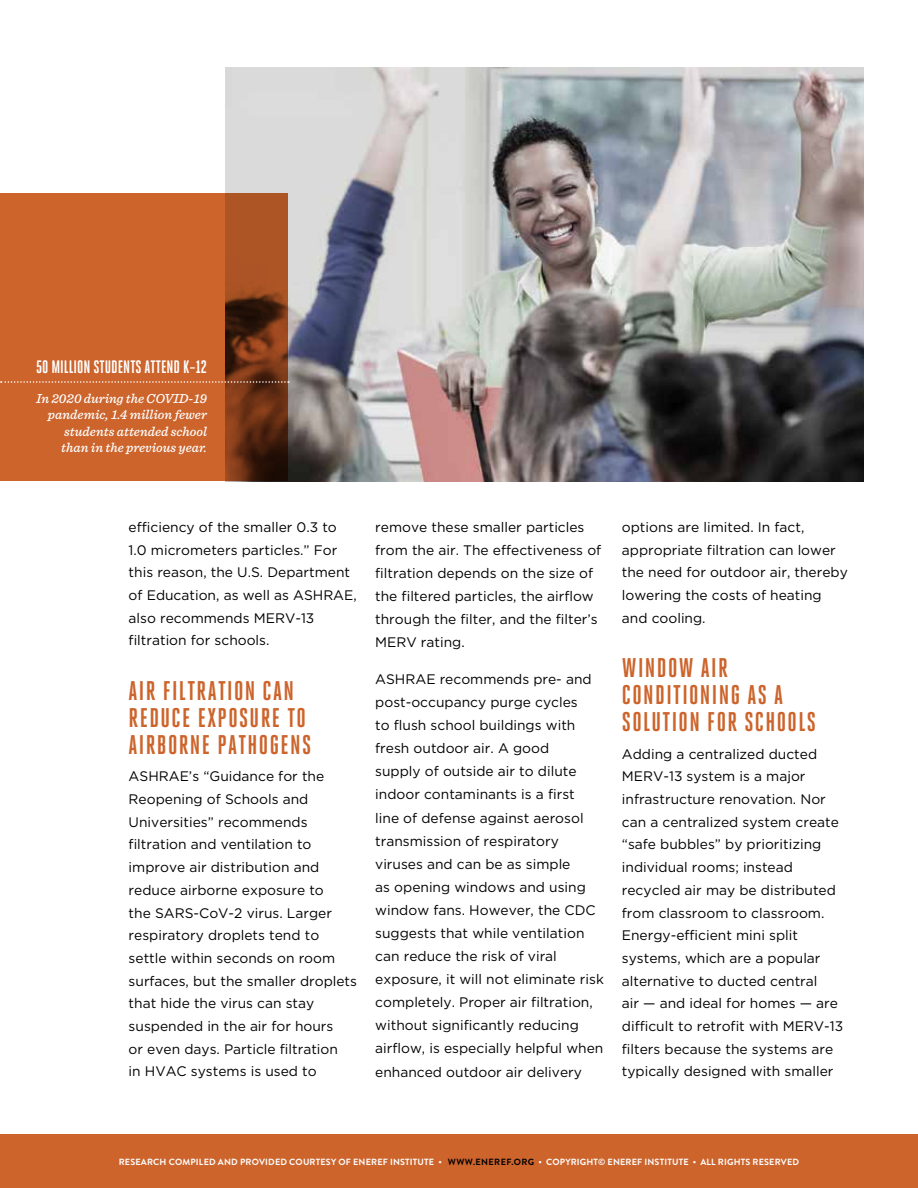
<style>
.page{position:relative;width:918px;height:1188px;background:#fff}
.page>*{position:absolute;margin:0;border:0;box-sizing:border-box;transform-origin:0 0}
.t1{font:700 27px/27.2px "Heroic Condensed";letter-spacing:.05em;color:#cc642c}
.t2{font:700 18px "Heroic Condensed";color:#fff}
.t3{font:13.8px/22.6px "Gotham HTF";color:#000}
.t4{font:italic 500 13.5px/16.5px "Sentinel";color:#fff;text-align:right}
.t5{font:700 9px "Brandon Grotesque";letter-spacing:.02em;color:#fff}
.s1{color:#000}
</style>
<div class="page">
<div style="left:0;top:1134px;width:918px;height:54px;background:#cc642c"></div>
<img style="left:225px;top:68px;width:639px;height:414px">
<svg style="left:0;top:194px;width:288px;height:288px;background:#ba5b28"></svg>
<svg style="left:1px;top:381px;width:288px;height:2px"></svg>
<h2 class="t2" style="left:36px;top:357px;width:172px">50 MILLION STUDENTS ATTEND K–12</h2>
<p class="t4" style="left:36px;top:389px;width:173px">In 2020 during the COVID-19 pandemic, 1.4 million fewer students attended school than in the previous year.</p>
<p class="t3" style="left:129px;top:516px;width:230px">efficiency of the smaller 0.3 to<br>1.0 micrometers particles.” For this reason, the U.S. Department of Education, as well as ASHRAE, also recommends MERV-13 filtration for schools.</p>
<h1 class="t1" style="left:129px;top:677px;width:184px">AIR FILTRATION CAN<br>REDUCE EXPOSURE TO<br>AIRBORNE PATHOGENS</h1>
<p class="t3" style="left:129px;top:765px;width:230px">ASHRAE’s “Guidance for the<br>Reopening of Schools and<br>Universities” recommends filtration and ventilation to improve air distribution and reduce airborne exposure to<br>the SARS-CoV-2 virus. Larger respiratory droplets tend to settle within seconds on room surfaces, but the smaller droplets that hide the virus can stay suspended in the air for hours<br>or even days. Particle filtration<br>in HVAC systems is used to</p>
<p class="t3" style="left:375px;top:515px;width:228px;line-height:23.1px">remove these smaller particles from the air. The effectiveness of filtration depends on the size of the filtered particles, the airflow through the filter, and the filter’s<br>MERV rating.</p>
<p class="t3" style="left:375px;top:667px;width:230px;line-height:23.1px">ASHRAE recommends pre- and post-occupancy purge cycles<br>to flush school buildings with fresh outdoor air. A good<br>supply of outside air to dilute indoor contaminants is a first<br>line of defense against aerosol transmission of respiratory viruses and can be as simple<br>as opening windows and using window fans. However, the CDC suggests that while ventilation can reduce the risk of viral exposure, it will not eliminate risk completely. Proper air filtration, without significantly reducing airflow, is especially helpful when enhanced outdoor air delivery</p>
<p class="t3" style="left:622px;top:516px;width:228px">options are limited. In fact, appropriate filtration can lower the need for outdoor air, thereby lowering the costs of heating and cooling.</p>
<h1 class="t1" style="left:622px;top:654px;width:196px">WINDOW AIR<br>CONDITIONING AS A<br>SOLUTION FOR SCHOOLS</h1>
<p class="t3" style="left:622px;top:742px;width:223px">Adding a centralized ducted<br>MERV-13 system is a major infrastructure renovation. Nor can a centralized system create “safe bubbles” by prioritizing individual rooms; instead recycled air may be distributed from classroom to classroom.<br>Energy-efficient mini split systems, which are a popular alternative to ducted central<br>air — and ideal for homes — are difficult to retrofit with MERV-13 filters because the systems are typically designed with smaller</p>
<p class="t5" style="left:119px;top:1156px;width:682px">RESEARCH COMPILED AND PROVIDED COURTESY OF ENEREF INSTITUTE • <span class="s1">WWW.ENEREF.ORG</span> • COPYRIGHT© ENEREF INSTITUTE • ALL RIGHTS RESERVED</p>
</div>
